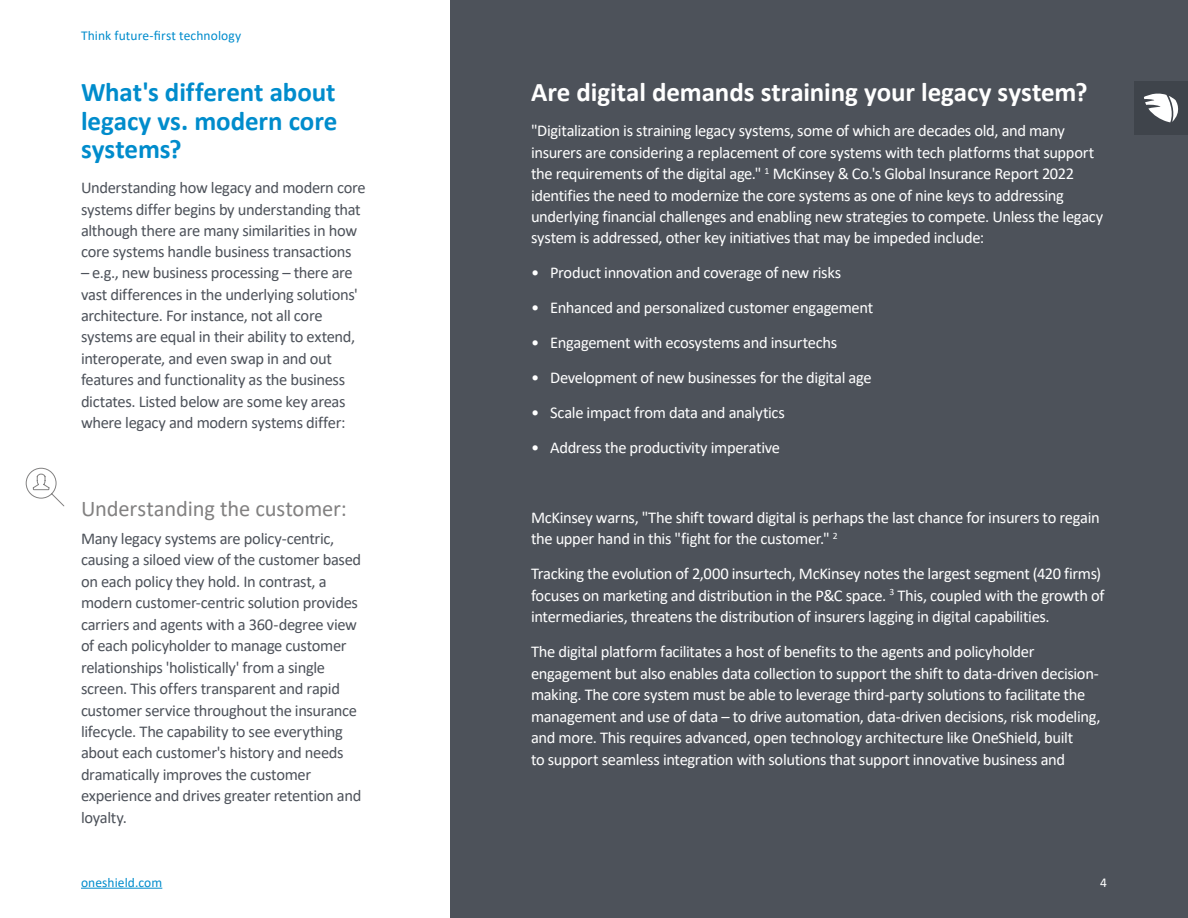
<style>
.page{position:relative;width:1188px;height:918px;background:#fff}
.page>*{position:absolute;margin:0;border:0;box-sizing:border-box;transform-origin:0 0}
.t1{font:700 27px/28.5px "Calibri";letter-spacing:-.005em;color:#008ccc;text-align:justify}
.t2{font:700 27px "Calibri";letter-spacing:-.005em;color:#fff}
.t3{font:22.5px "Calibri";letter-spacing:-.005em;color:#828181}
.t4{font:16.5px/21.5px "Calibri";letter-spacing:-.02em;color:#fff}
.t5{font:16.5px/21.5px "Calibri";letter-spacing:-.02em;color:#4d525a}
.t6{font:13.5px "Calibri";letter-spacing:.01em;color:#008ccc}
.t7{font:13.5px "Calibri";color:#fff}
</style>
<div class="page">
<div style="left:450px;top:0;width:738px;height:918px;background:#4d525a"></div>
<svg style="left:25px;top:468px;width:40px;height:39px"></svg>
<div style="left:1134px;top:81px;width:54px;height:54px;background:#3f444b"></div>
<svg style="left:1144px;top:93px;width:35px;height:29px"></svg>
<hr style="left:81px;top:888px;width:81px;height:1px;background:#008ccc">
<p class="t6" style="left:81px;top:26px;width:162px">Think future-first technology</p>
<h1 class="t1" style="left:81px;top:78px;width:258px">What's different about legacy vs. modern core systems?</h1>
<p class="t5" style="left:81px;top:177px;width:286px">Understanding how legacy and modern core systems differ begins by understanding that although there are many similarities in how core systems handle business transactions</p>
<p class="t5" style="left:81px;top:261px;width:278px">– e.g., new business processing – there are vast differences in the underlying solutions' architecture. For instance, not all core systems are equal in their ability to extend, interoperate, and even swap in and out features and functionality as the business dictates. Listed below are some key areas where legacy and modern systems differ:</p>
<h2 class="t3" style="left:81px;top:493px;width:267px">Understanding the customer:</h2>
<p class="t5" style="left:81px;top:527px;width:282px">Many legacy systems are policy-centric, causing a siloed view of the customer based on each policy they hold. In contrast, a modern customer-centric solution provides carriers and agents with a 360-degree view of each policyholder to manage customer relationships 'holistically' from a single screen. This offers transparent and rapid customer service throughout the insurance lifecycle. The capability to see everything about each customer's history and needs dramatically improves the customer experience and drives greater retention and loyalty.</p>
<p class="t6" style="left:81px;top:873px;width:83px">oneshield.com</p>
<h1 class="t2" style="left:531px;top:73px;width:558px">Are digital demands straining your legacy system?</h1>
<p class="t4" style="left:531px;top:120px;width:574px">"Digitalization is straining legacy systems, some of which are decades old, and many insurers are considering a replacement of core systems with tech platforms that support the requirements of the digital age." <sup>1</sup> McKinsey &amp; Co.'s Global Insurance Report 2022 identifies the need to modernize the core systems as one of nine keys to addressing underlying financial challenges and enabling new strategies to compete. Unless the legacy system is addressed, other key initiatives that may be impeded include:</p>
<p class="t4" style="left:531px;top:262px;width:312px">• Product innovation and coverage of new risks</p>
<p class="t4" style="left:531px;top:297px;width:344px">• Enhanced and personalized customer engagement</p>
<p class="t4" style="left:531px;top:332px;width:308px">• Engagement with ecosystems and insurtechs</p>
<p class="t4" style="left:531px;top:367px;width:342px">• Development of new businesses for the digital age</p>
<p class="t4" style="left:531px;top:402px;width:255px">• Scale impact from data and analytics</p>
<p class="t4" style="left:531px;top:437px;width:251px">• Address the productivity imperative</p>
<p class="t4" style="left:531px;top:506px;width:570px">McKinsey warns, "The shift toward digital is perhaps the last chance for insurers to regain the upper hand in this "fight for the customer." <sup>2</sup></p>
<p class="t4" style="left:531px;top:563px;width:575px">Tracking the evolution of 2,000 insurtech, McKinsey notes the largest segment (420 firms) focuses on marketing and distribution in the P&amp;C space. <sup>3</sup> This, coupled with the growth of intermediaries, threatens the distribution of insurers lagging in digital capabilities.</p>
<p class="t4" style="left:531px;top:641px;width:571px">The digital platform facilitates a host of benefits to the agents and policyholder engagement but also enables data collection to support the shift to data-driven decision&shy;making. The core system must be able to leverage third-party solutions to facilitate the management and use of data – to drive automation, data-driven decisions, risk modeling, and more. This requires advanced, open technology architecture like OneShield, built<br>to support seamless integration with solutions that support innovative business and</p>
<p class="t7" style="left:1100px;top:873px;width:8px">4</p>
</div>
